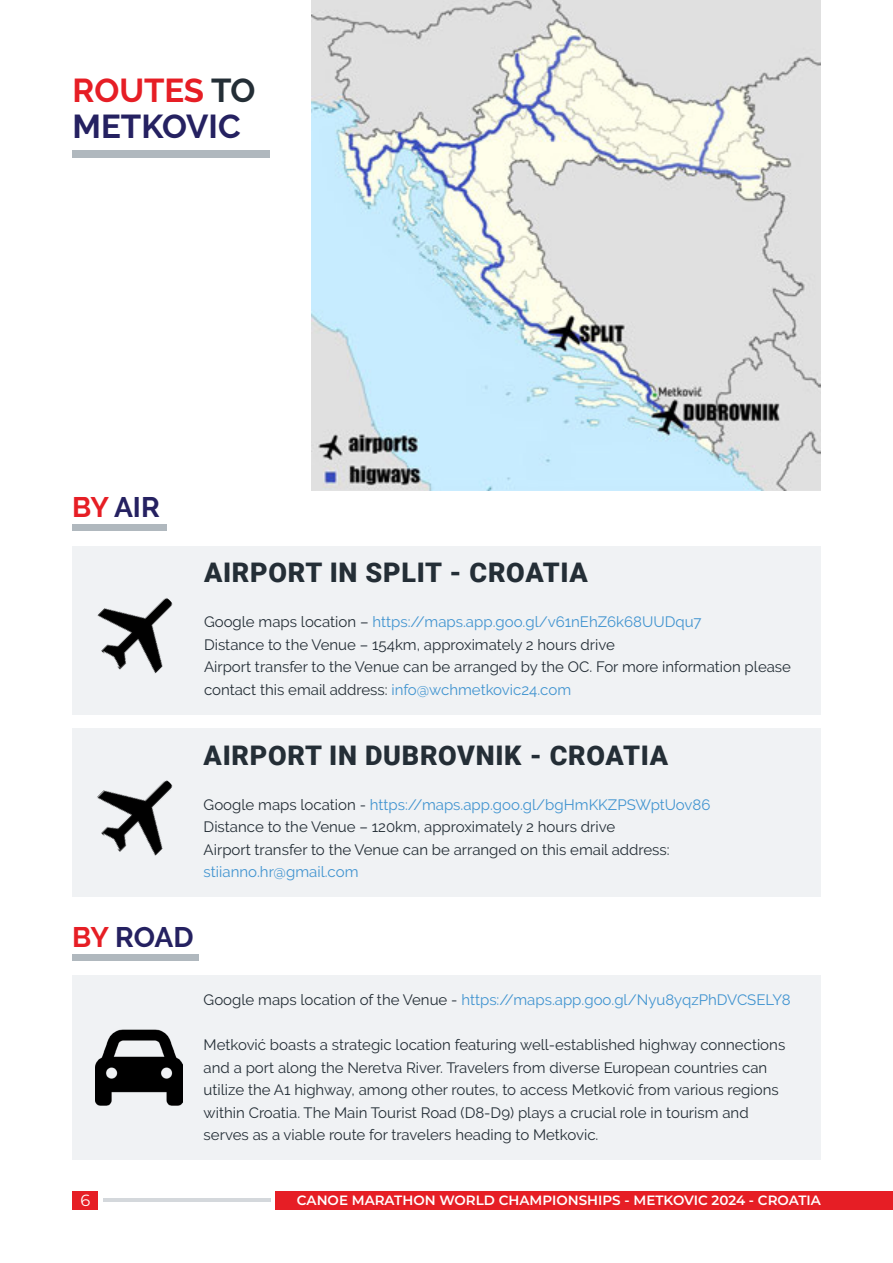
<style>
.page{position:relative;width:893px;height:1263px;background:#fff}
.page>*{position:absolute;margin:0;border:0;box-sizing:border-box;transform-origin:0 0}
.t1{font:700 33px "Raleway";color:#e61e25}
.t2{font:700 33px "Raleway";color:#252161}
.t3{font:700 28.2px "Raleway";color:#252161}
.Paragraph_Style_5{font:900 27px "Roboto";letter-spacing:.025em;color:#242e36}
.t4{font:16.2px "Montserrat";color:#fff}
.t5{font:15px/22.5px "Raleway";color:#242e36}
.t6{font:15px "Raleway";color:#4194d0}
.t7{font:600 13.5px "Montserrat";color:#fff}
.s1{color:#242e36}
.s2{color:#e61e25}
.s3{color:#4194d0}
</style>
<div class="page">
<div style="left:72px;top:524px;width:94px;height:7px;background:#b0b8be"></div>
<div style="left:72px;top:954px;width:127px;height:6px;background:#b0b8be"></div>
<div style="left:72px;top:546px;width:749px;height:168px;background:#f0f2f4"></div>
<div style="left:72px;top:729px;width:749px;height:168px;background:#f0f2f4"></div>
<div style="left:72px;top:975px;width:749px;height:184px;background:#f0f2f4"></div>
<img style="left:97px;top:780px;width:76px;height:76px">
<img style="left:96px;top:1029px;width:87px;height:77px">
<img style="left:97px;top:598px;width:76px;height:76px">
<div style="left:72px;top:150px;width:198px;height:8px;background:#b0b8be"></div>
<img style="left:311px;top:0;width:510px;height:491px">
<div style="left:276px;top:1191px;width:617px;height:18px;background:#e61e25"></div>
<hr style="left:103px;top:1198px;width:167px;height:3px;background:#d4d8dc">
<div style="left:72px;top:1191px;width:25px;height:18px;background:#e61e25"></div>
<p class="t1" style="left:73px;top:72px;width:184px">ROUTES <span class="s1">TO</span></p>
<p class="t2" style="left:73px;top:108px;width:170px">METKOVIC</p>
<p class="t3" style="left:72px;top:491px;width:89px"><span class="s2">BY</span> AIR</p>
<p class="Paragraph_Style_5" style="left:204px;top:554px;width:385px">AIRPORT IN SPLIT - CROATIA</p>
<p class="t6" style="left:204px;top:613px;width:499px"><span class="s1">Google maps location –</span> https://maps.app.goo.gl/v61nEhZ6k68UUDqu7</p>
<p class="t5" style="left:204px;top:633px;width:412px">Distance to the Venue – 154km, approximately 2 hours drive</p>
<p class="t5" style="left:204px;top:656px;width:589px">Airport transfer to the Venue can be arranged by the OC. For more information please contact this email address: <span class="s3">info@wchmetkovic24.com</span></p>
<p class="Paragraph_Style_5" style="left:204px;top:736px;width:466px">AIRPORT IN DUBROVNIK - CROATIA</p>
<p class="t6" style="left:204px;top:796px;width:508px"><span class="s1">Google maps location -</span> https://maps.app.goo.gl/bgHmKKZPSWptUov86</p>
<p class="t5" style="left:204px;top:816px;width:413px">Distance to the Venue – 120km, approximately 2 hours drive</p>
<p class="t5" style="left:204px;top:838px;width:467px">Airport transfer to the Venue can be arranged on this email address:</p>
<p class="t6" style="left:204px;top:863px;width:156px">stiianno.hr@gmail.com</p>
<p class="t3" style="left:72px;top:921px;width:123px"><span class="s2">BY</span> ROAD</p>
<p class="t6" style="left:204px;top:991px;width:589px"><span class="s1">Google maps location of the Venue -</span> https://maps.app.goo.gl/Nyu8yqzPhDVCSELY8</p>
<p class="t5" style="left:204px;top:1034px;width:583px">Metković boasts a strategic location featuring well-established highway connections and a port along the Neretva River. Travelers from diverse European countries can utilize the A1 highway, among other routes, to access Metković from various regions within Croatia. The Main Tourist Road (D8-D9) plays a crucial role in tourism and serves as a viable route for travelers heading to Metkovic.</p>
<p class="t4" style="left:80px;top:1189px;width:11px">6</p>
<p class="t7" style="left:297px;top:1191px;width:525px">CANOE MARATHON WORLD CHAMPIONSHIPS - METKOVIC 2024 - CROATIA</p>
</div>
